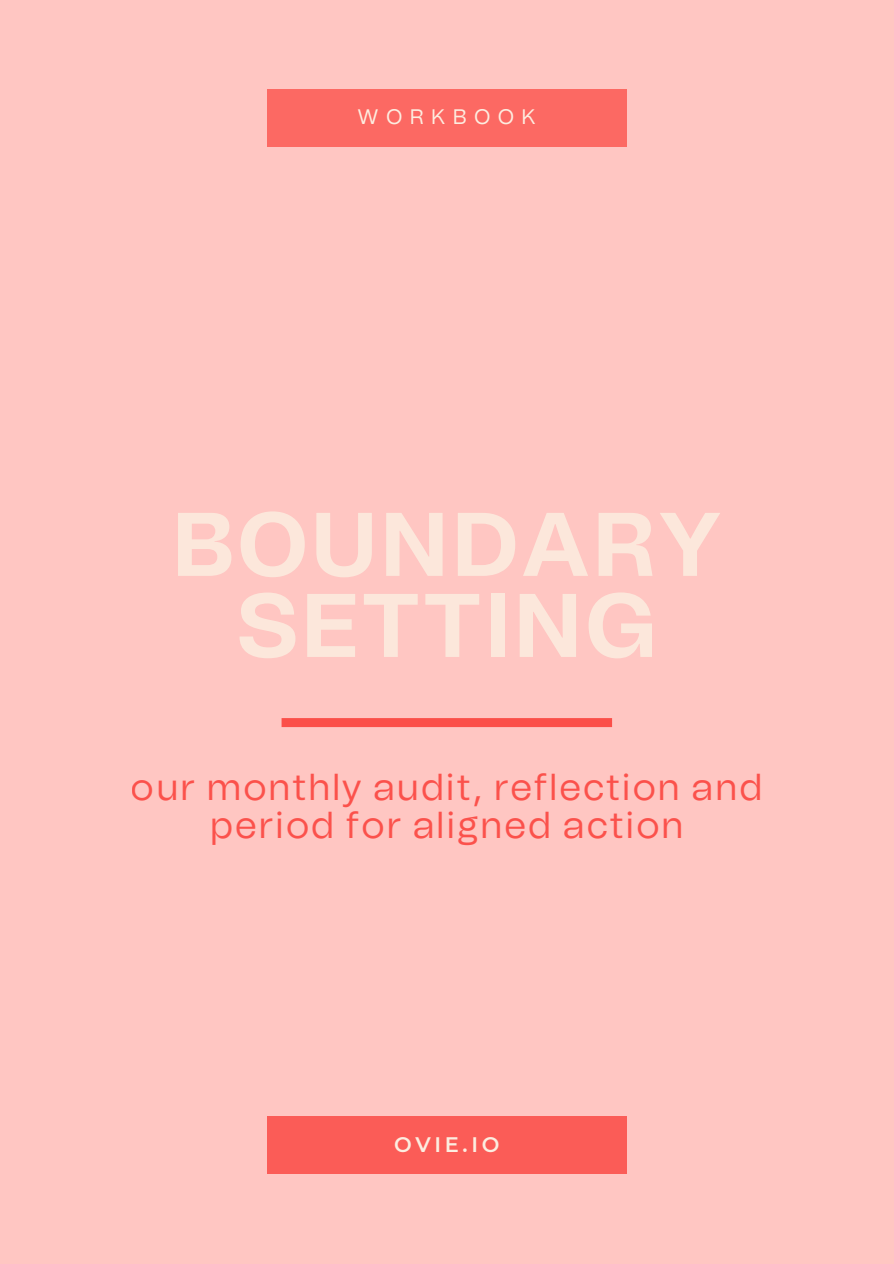
<style>
.page{position:relative;width:894px;height:1264px;background:#fff}
.page>*{position:absolute;margin:0;border:0;box-sizing:border-box;transform-origin:0 0}
.t1{font:700 90px/81px "Tomato Grotesk";letter-spacing:.025em;color:#fcede0;text-align:center}
.t2{font:37.5px/38.2px "Tomato Grotesk";letter-spacing:.035em;color:#fb4a44;text-align:center}
.t3{font:21px "Tomato Grotesk";letter-spacing:.35em;color:#fcede0}
.t4{font:600 21px "Montserrat";letter-spacing:.175em;color:#fcede0}
</style>
<div class="page">
<div style="left:0;top:0;width:893px;height:1263px;background:#ffc6c2"></div>
<div style="left:267px;top:89px;width:359px;height:58px;background:#fc6963"></div>
<div style="left:281px;top:718px;width:331px;height:9px;background:#fb4a44"></div>
<div style="left:267px;top:1116px;width:359px;height:58px;background:#fb5c57"></div>
<p class="t3" style="left:357px;top:107px;width:180px">WORKBOOK</p>
<h1 class="t1" style="left:171px;top:508px;width:551px">BOUNDARY<br>SETTING</h1>
<p class="t2" style="left:131px;top:769px;width:633px">our monthly audit, reflection and period for aligned action</p>
<h1 class="t4" style="left:394px;top:1131px;width:107px">OVIE.IO</h1>
</div>
